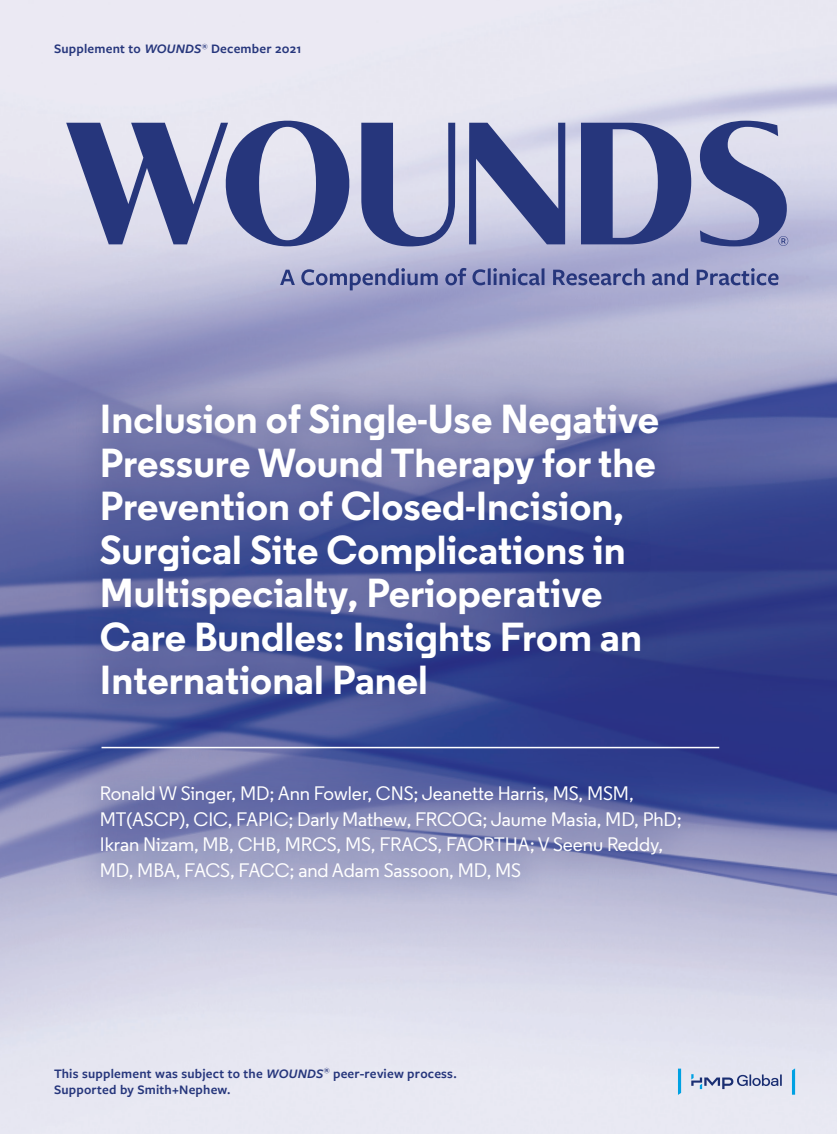
<style>
.page{position:relative;width:837px;height:1134px;background:#fff}
.page>*{position:absolute;margin:0;border:0;box-sizing:border-box;transform-origin:0 0}
.t1{font:700 40.5px/43.5px "Regular";color:#fff}
.t2{font:500 19.5px/25.5px "Regular";letter-spacing:-.005em;color:#fff}
.t3{font:600 13.5px/16.2px "Freight Sans Pro";letter-spacing:.015em;color:#26367c}
.s1{font-style:italic}
</style>
<div class="page">
<img style="left:0;top:0;width:837px;height:1134px">
<svg style="left:66px;top:121px;width:722px;height:169px;background:#949ac0"></svg>
<div style="left:73px;top:376px;width:613px;height:348px;background:#26367c;opacity:.6"></div>
<div style="left:72px;top:757px;width:636px;height:150px;background:#26367c;opacity:.6"></div>
<hr style="left:102px;top:747px;width:617px;height:1px;background:#fff">
<svg style="left:792px;top:1068px;width:3px;height:27px"></svg>
<svg style="left:678px;top:1069px;width:3px;height:26px"></svg>
<svg style="left:691px;top:1074px;width:91px;height:15px"></svg>
<p class="t3" style="left:54px;top:40px;width:249px">Supplement to <span class="s1">WOUNDS</span><sup>®</sup> December 2021</p>
<h1 class="t1" style="left:100px;top:397px;width:561px">Inclusion of Single-Use Negative<br>Pressure Wound Therapy for the<br>Prevention of Closed-Incision,<br>Surgical Site Complications in<br>Multispecialty, Perioperative<br>Care Bundles: Insights From an<br>International Panel</h1>
<p class="t2" style="left:100px;top:781px;width:584px">Ronald W Singer, MD; Ann Fowler, CNS; Jeanette Harris, MS, MSM, MT(ASCP), CIC, FAPIC; Darly Mathew, FRCOG; Jaume Masia, MD, PhD; Ikran Nizam, MB, CHB, MRCS, MS, FRACS, FAORTHA; V Seenu Reddy, MD, MBA, FACS, FACC; and Adam Sassoon, MD, MS</p>
<p class="t3" style="left:54px;top:1065px;width:404px">This supplement was subject to the <span class="s1">WOUNDS</span><sup>®</sup> peer-review process.<br>Supported by Smith+Nephew.</p>
</div>
